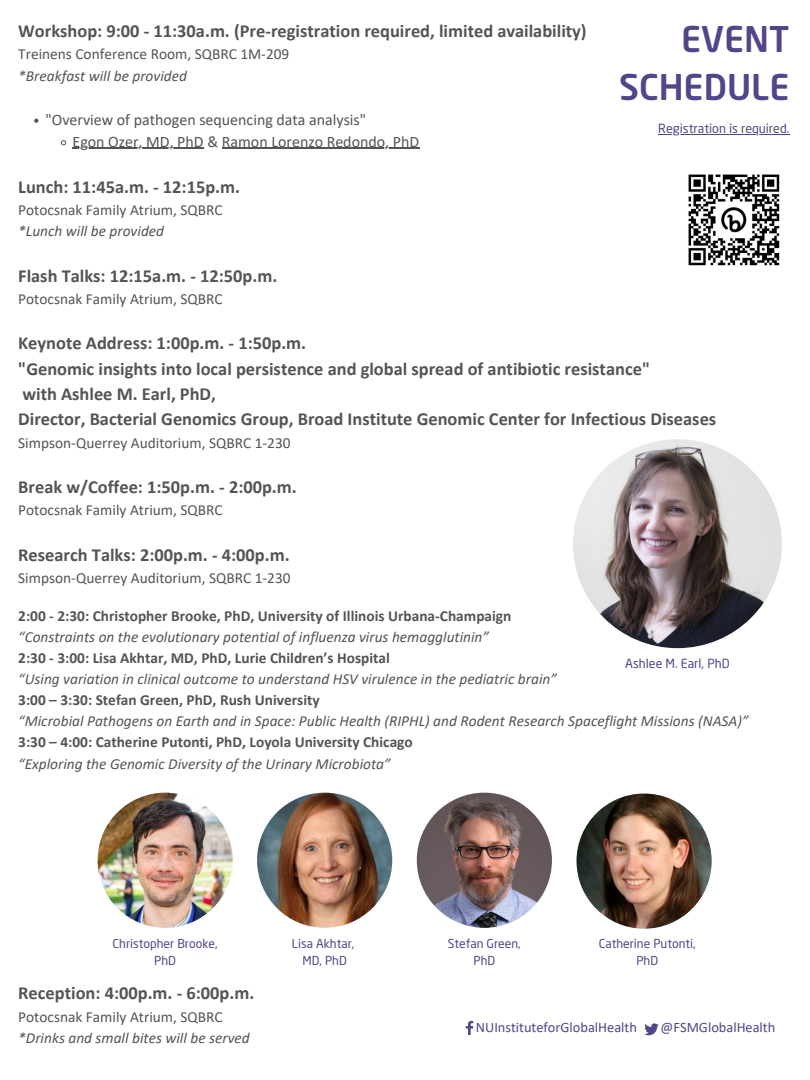
<style>
.page{position:relative;width:810px;height:1080px;background:#fff}
.page>*{position:absolute;margin:0;border:0;box-sizing:border-box;transform-origin:0 0}
.t1{font:500 35px/48.8px "Neo Sans Pro";color:#514689;text-align:right}
.t2{font:700 18.44px/25.4px "Calibri";color:#545454}
.t3{font:16px/22.1px "Calibri";color:#545454}
.t4{font:italic 15.38px "Calibri";color:#545454}
.t5{font:15.38px "Calibri";color:#545454}
.t6{font:700 15.38px "Calibri";color:#545454}
.t7{font:14.38px "Calibri";color:#514689}
.t8{font:12.5px "Neo Sans Pro";color:#514689}
.t9{font:12.19px/16.9px "Neo Sans Pro";color:#514689;text-align:center}
</style>
<div class="page">
<svg style="left:34px;top:119px;width:4px;height:4px"></svg>
<svg style="left:61px;top:140px;width:5px;height:5px"></svg>
<hr style="left:73px;top:148px;width:131px;height:1px;background:#545454">
<hr style="left:222px;top:148px;width:197px;height:1px;background:#545454">
<img style="left:573px;top:439px;width:209px;height:209px;border-radius:50%">
<img style="left:98px;top:793px;width:135px;height:135px;border-radius:50%">
<img style="left:257px;top:793px;width:135px;height:135px;border-radius:50%">
<img style="left:417px;top:793px;width:135px;height:135px;border-radius:50%">
<img style="left:577px;top:794px;width:135px;height:135px;border-radius:50%">
<svg style="left:644px;top:1023px;width:15px;height:12px"></svg>
<svg style="left:466px;top:1021px;width:7px;height:14px"></svg>
<img style="left:688px;top:174px;width:92px;height:92px">
<hr style="left:658px;top:134px;width:131px;height:1px;background:#514689">
<p class="t2" style="left:18px;top:20px;width:570px">Workshop: 9:00 - 11:30a.m. (Pre-registration required, limited availability)</p>
<p class="t5" style="left:18px;top:48px;width:273px">Treinens Conference Room, SQBRC 1M-209</p>
<p class="t4" style="left:18px;top:69px;width:170px">*Breakfast will be provided</p>
<p class="t3" style="left:73px;top:110px;width:348px;text-indent:-27px">"Overview of pathogen sequencing data analysis"<br>Egon Ozer, MD, PhD &amp; Ramon Lorenzo Redondo, PhD</p>
<h1 class="t1" style="left:619px;top:18px;width:172px">EVENT<br>SCHEDULE</h1>
<p class="t8" style="left:658px;top:123px;width:133px">Registration is required.</p>
<p class="t2" style="left:18px;top:176px;width:223px">Lunch: 11:45a.m. - 12:15p.m.</p>
<p class="t5" style="left:18px;top:204px;width:206px">Potocsnak Family Atrium, SQBRC</p>
<p class="t4" style="left:18px;top:225px;width:147px">*Lunch will be provided</p>
<p class="t2" style="left:18px;top:264px;width:261px">Flash Talks: 12:15a.m. - 12:50p.m.</p>
<p class="t5" style="left:18px;top:293px;width:206px">Potocsnak Family Atrium, SQBRC</p>
<p class="t2" style="left:18px;top:332px;width:700px">Keynote Address: 1:00p.m. - 1:50p.m.<br>"Genomic insights into local persistence and global spread of antibiotic resistance"<br>with Ashlee M. Earl, PhD,<br>Director, Bacterial Genomics Group, Broad Institute Genomic Center for Infectious Diseases</p>
<p class="t5" style="left:18px;top:436px;width:274px">Simpson-Querrey Auditorium, SQBRC 1-230</p>
<p class="t2" style="left:18px;top:476px;width:280px">Break w/Coffee: 1:50p.m. - 2:00p.m.</p>
<p class="t5" style="left:18px;top:504px;width:206px">Potocsnak Family Atrium, SQBRC</p>
<p class="t2" style="left:18px;top:543px;width:273px">Research Talks: 2:00p.m. - 4:00p.m.</p>
<p class="t5" style="left:18px;top:572px;width:274px">Simpson-Querrey Auditorium, SQBRC 1-230</p>
<p class="t6" style="left:18px;top:609px;width:495px">2:00 - 2:30: Christopher Brooke, PhD, University of Illinois Urbana-Champaign</p>
<p class="t4" style="left:18px;top:630px;width:472px">“Constraints on the evolutionary potential of influenza virus hemagglutinin”</p>
<p class="t6" style="left:18px;top:651px;width:373px">2:30 - 3:00: Lisa Akhtar, MD, PhD, Lurie Children’s Hospital</p>
<p class="t4" style="left:18px;top:673px;width:540px">“Using variation in clinical outcome to understand HSV virulence in the pediatric brain”</p>
<p class="t6" style="left:18px;top:694px;width:303px">3:00 – 3:30: Stefan Green, PhD, Rush University</p>
<p class="t4" style="left:18px;top:715px;width:732px">“Microbial Pathogens on Earth and in Space: Public Health (RIPHL) and Rodent Research Spaceflight Missions (NASA)”</p>
<p class="t6" style="left:18px;top:736px;width:396px">3:30 – 4:00: Catherine Putonti, PhD, Loyola University Chicago</p>
<p class="t4" style="left:18px;top:757px;width:374px">“Exploring the Genomic Diversity of the Urinary Microbiota”</p>
<p class="t8" style="left:625px;top:659px;width:106px">Ashlee M. Earl, PhD</p>
<p class="t9" style="left:113px;top:937px;width:106px">Christopher Brooke,<br>PhD</p>
<p class="t9" style="left:292px;top:937px;width:64px">Lisa Akhtar,<br>MD, PhD</p>
<p class="t9" style="left:448px;top:937px;width:75px">Stefan Green,<br>PhD</p>
<p class="t9" style="left:599px;top:937px;width:99px">Catherine Putonti,<br>PhD</p>
<p class="t2" style="left:18px;top:982px;width:238px">Reception: 4:00p.m. - 6:00p.m.</p>
<p class="t5" style="left:18px;top:1010px;width:206px">Potocsnak Family Atrium, SQBRC</p>
<p class="t4" style="left:18px;top:1031px;width:233px">*Drinks and small bites will be served</p>
<p class="t7" style="left:476px;top:1022px;width:163px">NUInstituteforGlobalHealth</p>
<p class="t7" style="left:661px;top:1022px;width:116px">@FSMGlobalHealth</p>
</div>
